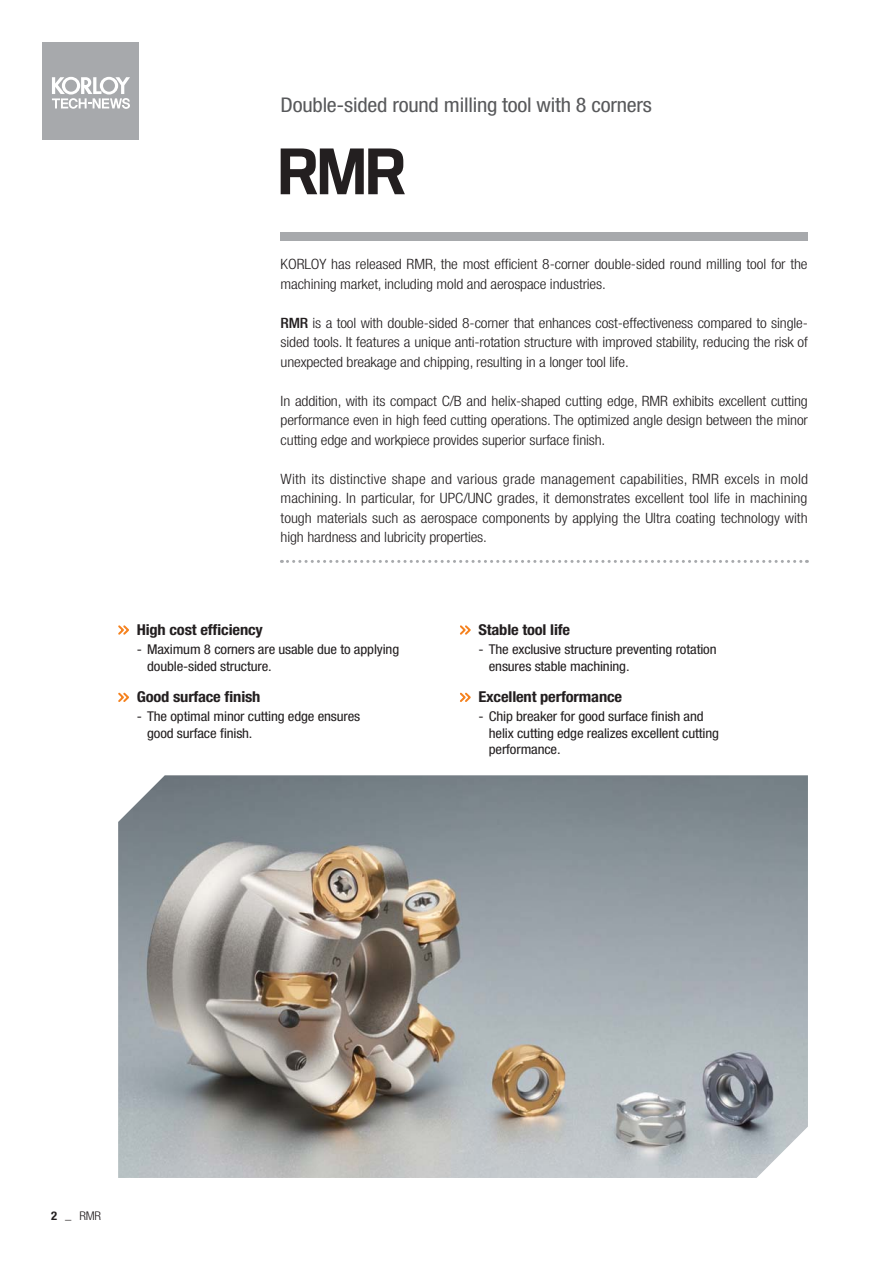
<style>
.page{position:relative;width:893px;height:1263px;background:#fff}
.page>*{position:absolute;margin:0;border:0;box-sizing:border-box;transform-origin:0 0}
.t1{font:condensed 20.25px "Helvetica Neue LT Std";letter-spacing:-.01em;color:#58595b;scale:1.1 1}
.t2{font:700 condensed 15px "Helvetica Neue LT Std";letter-spacing:-.01em;color:#231f20;scale:1.1 1}
.t3{font:300 condensed 14.25px/19.5px "Helvetica Neue LT Std";letter-spacing:-.01em;color:#231f20;text-align:justify;scale:1.1 1}
.t4{font:condensed 13.5px/16.5px "Helvetica Neue LT Std";letter-spacing:-.01em;color:#231f20;scale:1.1 1}
.t5{font:300 condensed 12px "Helvetica Neue LT Std";color:#231f20;scale:1.05 1}
.s1{font-weight:500}
.s2{font-weight:700}
</style>
<div class="page">
<div style="left:281px;top:232px;width:527px;height:8px;background:#a7a9ac"></div>
<svg style="left:281px;top:560px;width:526px;height:3px"></svg>
<div style="left:43px;top:43px;width:96px;height:97px;background:#a7a9ac"></div>
<svg style="left:52px;top:77px;width:78px;height:32px"></svg>
<img style="left:118px;top:775px;width:690px;height:403px">
<svg style="left:281px;top:148px;width:124px;height:46px"></svg>
<svg style="left:118px;top:625px;width:11px;height:10px"></svg>
<svg style="left:460px;top:625px;width:11px;height:10px"></svg>
<svg style="left:118px;top:692px;width:11px;height:10px"></svg>
<svg style="left:460px;top:692px;width:11px;height:10px"></svg>
<h1 class="t1" style="left:281px;top:97px;width:339px">Double-sided round milling tool with 8 corners</h1>
<p class="t3" style="left:281px;top:256px;width:480px">KORLOY has released RMR, the most efficient 8-corner double-sided round milling tool for the machining market, including mold and aerospace industries.</p>
<p class="t3" style="left:281px;top:315px;width:481px"><span class="s1">RMR</span> is a tool with double-sided 8-corner that enhances cost-effectiveness compared to single&shy;sided tools. It features a unique anti-rotation structure with improved stability, reducing the risk of unexpected breakage and chipping, resulting in a longer tool life.</p>
<p class="t3" style="left:281px;top:393px;width:481px">In addition, with its compact C/B and helix-shaped cutting edge, RMR exhibits excellent cutting performance even in high feed cutting operations. The optimized angle design between the minor cutting edge and workpiece provides superior surface finish.</p>
<p class="t3" style="left:281px;top:471px;width:481px">With its distinctive shape and various grade management capabilities, RMR excels in mold machining. In particular, for UPC/UNC grades, it demonstrates excellent tool life in machining tough materials such as aerospace components by applying the Ultra coating technology with high hardness and lubricity properties.</p>
<p class="t2" style="left:137px;top:624px;width:116px">High cost efficiency</p>
<p class="t4" style="left:147px;top:643px;width:231px;text-indent:-11px">- Maximum 8 corners are usable due to applying double-sided structure.</p>
<p class="t2" style="left:137px;top:691px;width:114px">Good surface finish</p>
<p class="t4" style="left:147px;top:710px;width:195px;text-indent:-11px">- The optimal minor cutting edge ensures good surface finish.</p>
<p class="t2" style="left:478px;top:624px;width:85px">Stable tool life</p>
<p class="t4" style="left:489px;top:643px;width:209px;text-indent:-11px">- The exclusive structure preventing rotation ensures stable machining.</p>
<p class="t2" style="left:478px;top:691px;width:132px">Excellent performance</p>
<p class="t4" style="left:489px;top:710px;width:211px;text-indent:-11px">- Chip breaker for good surface finish and helix cutting edge realizes excellent cutting performance.</p>
<p class="t5" style="left:51px;top:1211px;width:49px"><span class="s2">2</span> _ RMR</p>
</div>
